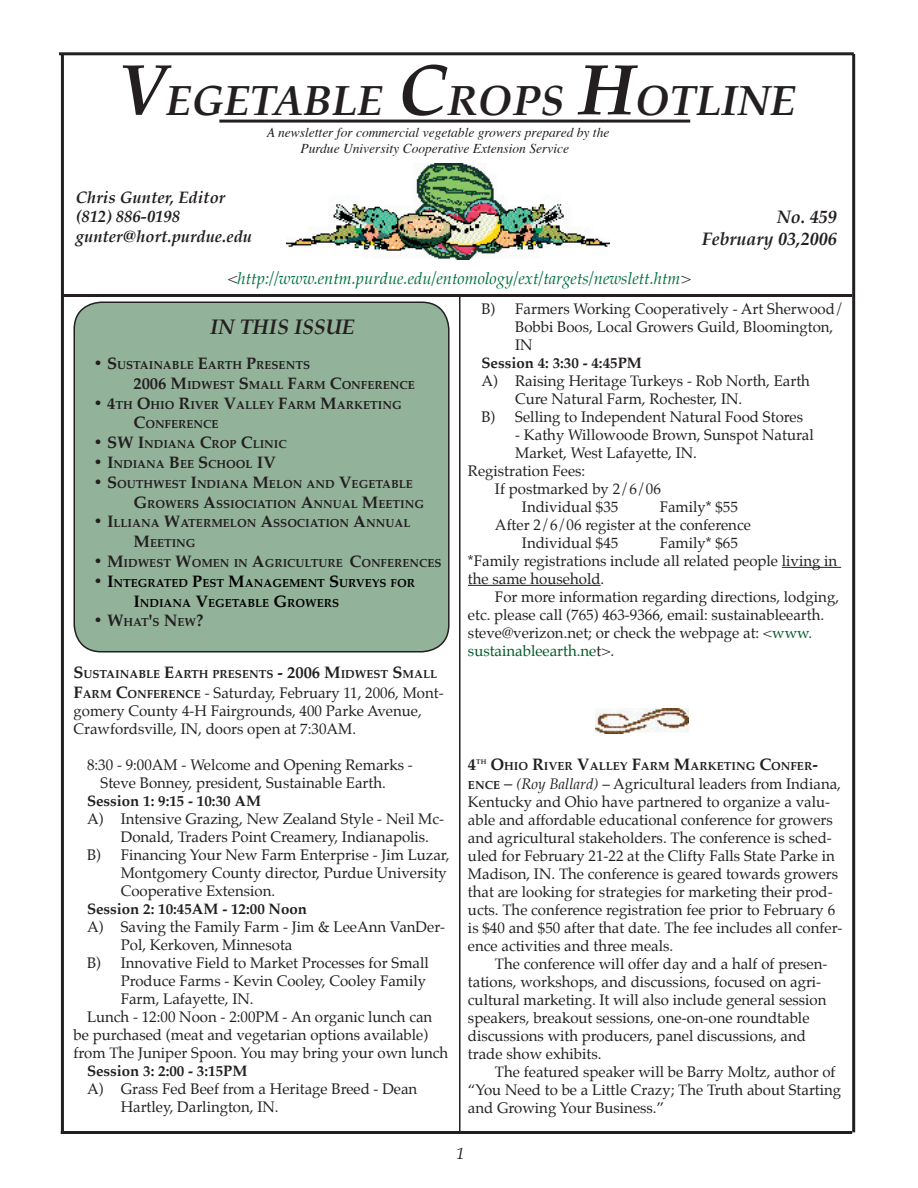
<style>
.page{position:relative;width:918px;height:1188px;background:#fff}
.page>*{position:absolute;margin:0;border:0;box-sizing:border-box;transform-origin:0 0}
.t1{font:italic 700 42px "Palatino";color:#231f20}
.t2{font:italic 700 21px "Palatino";color:#231f20}
.t3{font:italic 700 18px "Palatino";color:#231f20}
.t4{font:italic 16.5px "Palatino";color:#00703c}
.t5{font:italic 700 16.5px "Palatino";color:#231f20}
.t6{font:italic 16.5px "Palatino";color:#231f20}
.t7{font:700 16.5px "Palatino";color:#231f20}
.t8{font:15px/18px "Palatino";color:#231f20}
.t9{font:700 15px "Palatino";color:#231f20}
.t10{font:italic 13.5px "Times";color:#231f20}
.t11{font:700 11.55px "Palatino";color:#231f20}
.t12{font:700 11.55px/19.8px "Palatino";color:#000}
.t13{font:700 6.75px "Palatino";color:#231f20}
.s1{font-size:72px}
.s2{color:#231f20}
.s3{font-size:16.5px}
.s4{font-size:16.5px;color:#231f20}
.s5{font-weight:700;font-size:16.5px}
.s6{font-weight:700;font-size:11.55px}
.s7{color:#005b26}
.s8{font-style:italic}
</style>
<div class="page">
<img style="left:286px;top:163px;width:324px;height:97px">
<hr style="left:459px;top:297px;width:1px;height:835px;background:#231f20">
<hr style="left:62px;top:294px;width:790px;height:3px;background:#231f20">
<hr style="left:219px;top:120px;width:471px;height:3px;background:#231f20">
<hr style="left:59px;top:52px;width:795px;height:3px;background:#231f20">
<hr style="left:852px;top:54px;width:3px;height:1078px;background:#231f20">
<hr style="left:61px;top:1131px;width:791px;height:3px;background:#231f20">
<hr style="left:61px;top:54px;width:3px;height:1080px;background:#231f20">
<div style="left:73px;top:301px;width:377px;height:351px;background:#93b29a"></div>
<img style="left:596px;top:708px;width:92px;height:26px">
<hr style="left:782px;top:567px;width:59px;height:1px;background:#231f20">
<hr style="left:468px;top:585px;width:133px;height:1px;background:#231f20">
<p class="t1" style="left:118px;top:75px;width:680px"><span class="s1">V</span>EGETABLE <span class="s1">C</span>ROPS <span class="s1">H</span>OTLINE</p>
<p class="t10" style="left:267px;top:124px;width:344px">A newsletter for commercial vegetable growers prepared by the</p>
<p class="t10" style="left:300px;top:140px;width:270px">Purdue University Cooperative Extension Service</p>
<p class="t5" style="left:76px;top:187px;width:151px">Chris Gunter, Editor</p>
<p class="t5" style="left:76px;top:207px;width:106px">(812) 886-0198</p>
<p class="t5" style="left:76px;top:227px;width:178px">gunter@hort.purdue.edu</p>
<p class="t4" style="left:228px;top:268px;width:464px"><span class="s2">&lt;</span>http://www.entm.purdue.edu/entomology/ext/targets/newslett.htm<span class="s2">&gt;</span></p>
<p class="t3" style="left:777px;top:206px;width:62px">No. 459</p>
<p class="t3" style="left:702px;top:228px;width:136px">February 03,2006</p>
<p class="t2" style="left:210px;top:314px;width:146px">IN THIS ISSUE</p>
<p class="t11" style="left:93px;top:358px;width:219px"><span class="s3">• S</span>USTAINABLE <span class="s3">E</span>ARTH <span class="s3">P</span>RESENTS</p>
<p class="t11" style="left:133px;top:378px;width:283px"><span class="s3">2006 M</span>IDWEST <span class="s3">S</span>MALL <span class="s3">F</span>ARM <span class="s3">C</span>ONFERENCE</p>
<p class="t11" style="left:93px;top:398px;width:310px"><span class="s3">• 4</span>TH <span class="s3">O</span>HIO <span class="s3">R</span>IVER <span class="s3">V</span>ALLEY <span class="s3">F</span>ARM <span class="s3">M</span>ARKETING</p>
<p class="t11" style="left:133px;top:417px;width:87px"><span class="s3">C</span>ONFERENCE</p>
<p class="t11" style="left:93px;top:437px;width:195px"><span class="s3">• SW I</span>NDIANA <span class="s3">C</span>ROP <span class="s3">C</span>LINIC</p>
<p class="t11" style="left:93px;top:457px;width:184px"><span class="s3">• I</span>NDIANA <span class="s3">B</span>EE <span class="s3">S</span>CHOOL <span class="s3">IV</span></p>
<p class="t11" style="left:93px;top:477px;width:321px"><span class="s3">• S</span>OUTHWEST <span class="s3">I</span>NDIANA <span class="s3">M</span>ELON AND <span class="s3">V</span>EGETABLE</p>
<p class="t11" style="left:133px;top:497px;width:292px"><span class="s3">G</span>ROWERS <span class="s3">A</span>SSIOCIATION <span class="s3">A</span>NNUAL <span class="s3">M</span>EETING</p>
<p class="t11" style="left:93px;top:516px;width:319px"><span class="s3">• I</span>LLIANA <span class="s3">W</span>ATERMELON <span class="s3">A</span>SSOCIATION <span class="s3">A</span>NNUAL</p>
<p class="t11" style="left:133px;top:536px;width:64px"><span class="s3">M</span>EETING</p>
<p class="t11" style="left:93px;top:556px;width:350px"><span class="s3">• M</span>IDWEST <span class="s3">W</span>OMEN IN <span class="s3">A</span>GRICULTURE <span class="s3">C</span>ONFERENCES</p>
<p class="t12" style="left:133px;top:574px;width:283px;text-indent:-40px"><span class="s4">•</span> <span class="s3">I</span>NTEGRATED <span class="s3">P</span>EST <span class="s3">M</span>ANAGEMENT <span class="s3">S</span>URVEYS FOR<br><span class="s3">I</span>NDIANA <span class="s3">V</span>EGETABLE <span class="s3">G</span>ROWERS</p>
<p class="t11" style="left:93px;top:615px;width:112px"><span class="s3">• W</span>HAT<span class="s3">'</span>S <span class="s3">N</span>EW<span class="s3">?</span></p>
<p class="t11" style="left:74px;top:667px;width:365px"><span class="s3">S</span>USTAINABLE <span class="s3">E</span>ARTH PRESENTS <span class="s3">- 2006 M</span>IDWEST <span class="s3">S</span>MALL</p>
<p class="t8" style="left:74px;top:685px;width:372px"><span class="s5">F</span><span class="s6">ARM</span> <span class="s5">C</span><span class="s6">ONFERENCE</span> - Saturday, February 11, 2006, Mont&shy;gomery County 4-H Fairgrounds, 400 Parke Avenue,<br>Crawfordsville, IN, doors open at 7:30AM.</p>
<p class="t8" style="left:100px;top:757px;width:314px;text-indent:-14px">8:30 - 9:00AM - Welcome and Opening Remarks -<br>Steve Bonney, president, Sustainable Earth.</p>
<p class="t9" style="left:87px;top:791px;width:176px">Session 1: 9:15 - 10:30 AM</p>
<p class="t8" style="left:121px;top:811px;width:325px;text-indent:-34px">A) Intensive Grazing, New Zealand Style - Neil Mc-<br>Donald, Traders Point Creamery, Indianapolis.</p>
<p class="t8" style="left:121px;top:847px;width:330px;text-indent:-34px">B) Financing Your New Farm Enterprise - Jim Luzar,<br>Montgomery County director, Purdue University<br>Cooperative Extension.</p>
<p class="t9" style="left:87px;top:899px;width:221px">Session 2: 10:45AM - 12:00 Noon</p>
<p class="t8" style="left:121px;top:919px;width:326px;text-indent:-34px">A) Saving the Family Farm - Jim &amp; LeeAnn VanDer-<br>Pol, Kerkoven, Minnesota</p>
<p class="t8" style="left:121px;top:955px;width:310px;text-indent:-34px">B) Innovative Field to Market Processes for Small<br>Produce Farms - Kevin Cooley, Cooley Family<br>Farm, Lafayette, IN.</p>
<p class="t8" style="left:74px;top:1009px;width:376px;text-indent:14px">Lunch - 12:00 Noon - 2:00PM - An organic lunch can be purchased (meat and vegetarian options available) from The Juniper Spoon. You may bring your own lunch</p>
<p class="t9" style="left:87px;top:1061px;width:162px">Session 3: 2:00 - 3:15PM</p>
<p class="t8" style="left:121px;top:1081px;width:298px;text-indent:-34px">A) Grass Fed Beef from a Heritage Breed - Dean<br>Hartley, Darlington, IN.</p>
<p class="t8" style="left:515px;top:301px;width:330px;text-indent:-34px">B) Farmers Working Cooperatively - Art Sherwood/<br>Bobbi Boos, Local Growers Guild, Bloomington,<br>IN</p>
<p class="t9" style="left:481px;top:353px;width:162px">Session 4: 3:30 - 4:45PM</p>
<p class="t8" style="left:515px;top:373px;width:296px;text-indent:-34px">A) Raising Heritage Turkeys - Rob North, Earth<br>Cure Natural Farm, Rochester, IN.</p>
<p class="t8" style="left:481px;top:409px;width:323px">B) Selling to Independent Natural Food Stores</p>
<p class="t8" style="left:515px;top:427px;width:300px">- Kathy Willowoode Brown, Sunspot Natural<br>Market, West Lafayette, IN.</p>
<p class="t8" style="left:468px;top:463px;width:119px">Registration Fees:</p>
<p class="t8" style="left:495px;top:481px;width:167px">If postmarked by 2/6/06</p>
<p class="t8" style="left:522px;top:499px;width:98px">Individual $35</p>
<p class="t8" style="left:660px;top:499px;width:80px">Family* $55</p>
<p class="t8" style="left:495px;top:517px;width:257px">After 2/6/06 register at the conference</p>
<p class="t8" style="left:522px;top:535px;width:98px">Individual $45</p>
<p class="t8" style="left:660px;top:535px;width:80px">Family* $65</p>
<p class="t8" style="left:468px;top:553px;width:371px">*Family registrations include all related people living in the same household.</p>
<p class="t8" style="left:468px;top:589px;width:373px;text-indent:27px">For more information regarding directions, lodging, etc. please call (765) 463-9366, email: sustainableearth. steve@verizon.net; or check the webpage at: &lt;<span class="s7">www. sustainableearth.ne</span>t&gt;.</p>
<p class="t7" style="left:468px;top:754px;width:10px">4</p>
<p class="t13" style="left:476px;top:758px;width:12px">TH</p>
<p class="t11" style="left:490px;top:758px;width:329px"><span class="s3">O</span>HIO <span class="s3">R</span>IVER <span class="s3">V</span>ALLEY <span class="s3">F</span>ARM <span class="s3">M</span>ARKETING <span class="s3">C</span>ONFER<span class="s3">-</span></p>
<p class="t8" style="left:468px;top:777px;width:376px"><span class="s6">ENCE</span> <span class="s3">–</span> <span class="s8">(Roy Ballard)</span> – Agricultural leaders from Indiana, Kentucky and Ohio have partnered to organize a valu&shy;able and affordable educational conference for growers and agricultural stakeholders. The conference is sched&shy;uled for February 21-22 at the Clifty Falls State Parke in Madison, IN. The conference is geared towards growers that are looking for strategies for marketing their prod&shy;ucts. The conference registration fee prior to February 6 is $40 and $50 after that date. The fee includes all confer&shy;ence activities and three meals.</p>
<p class="t8" style="left:468px;top:957px;width:361px;text-indent:27px">The conference will offer day and a half of presen&shy;tations, workshops, and discussions, focused on agri&shy;cultural marketing. It will also include general session speakers, breakout sessions, one-on-one roundtable discussions with producers, panel discussions, and trade show exhibits.</p>
<p class="t8" style="left:468px;top:1065px;width:375px;text-indent:27px">The featured speaker will be Barry Moltz, author of “You Need to be a Little Crazy; The Truth about Starting and Growing Your Business.”</p>
<p class="t6" style="left:457px;top:1144px;width:10px">1</p>
</div>
